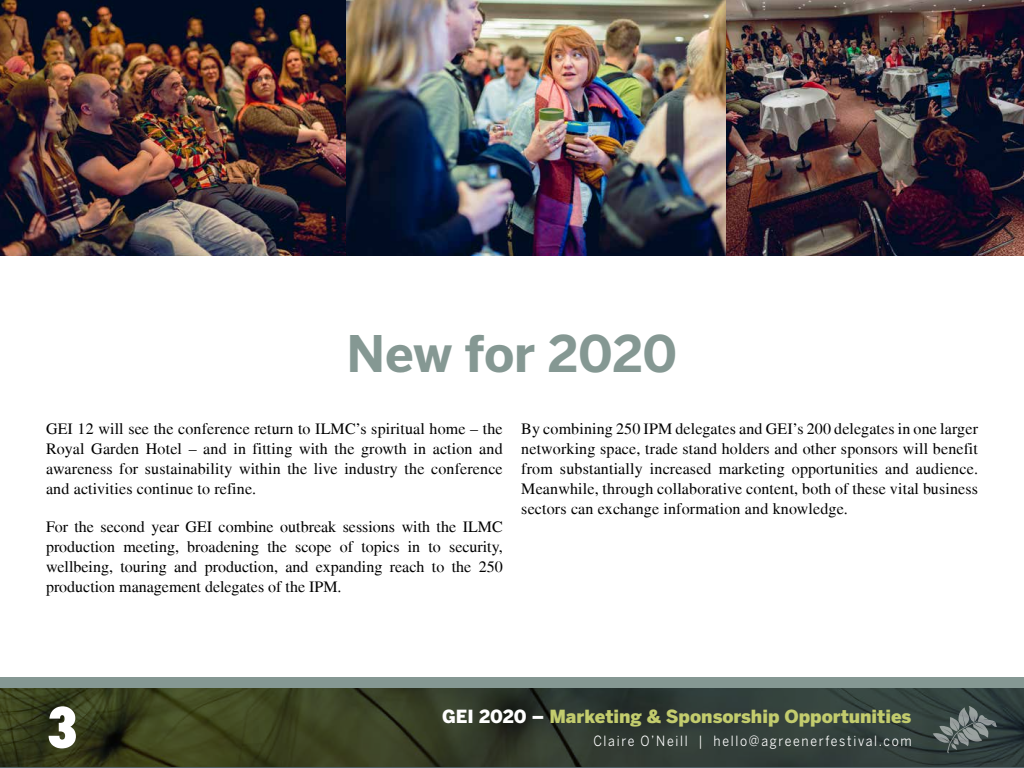
<style>
.page{position:relative;width:1024px;height:768px;background:#fff}
.page>*{position:absolute;margin:0;border:0;box-sizing:border-box;transform-origin:0 0}
.t1{font:800 condensed 54px "Futura LT";color:#fff}
.t2{font:700 50px "Benton Sans";letter-spacing:-.01em;color:#859893}
.t3{font:900 18px "Benton Sans";color:#c3cc6d}
.t4{font:16px/20px "Times LT";letter-spacing:.01em;color:#000;text-align:justify}
.t5{font:14px "Benton Sans";letter-spacing:.14em;color:#fff;scale:.88 1}
.s1{color:#fff}
</style>
<div class="page">
<img style="left:0;top:0;width:346px;height:256px">
<img style="left:725px;top:0;width:299px;height:256px">
<img style="left:346px;top:0;width:379px;height:256px">
<svg style="left:0;top:688px;width:1024px;height:80px;background:#343d2b"></svg>
<svg style="left:933px;top:706px;width:64px;height:47px;background:#535e5d"></svg>
<div style="left:0;top:678px;width:1024px;height:10px;background:#859893"></div>
<h2 class="t2" style="left:347px;top:324px;width:332px">New for 2020</h2>
<p class="t4" style="left:46px;top:418px;width:458px">GEI 12 will see the conference return to ILMC’s spiritual home – the Royal Garden Hotel – and in fitting with the growth in action and awareness for sustainability within the live industry the conference and activities continue to refine.</p>
<p class="t4" style="left:46px;top:516px;width:458px">For the second year GEI combine outbreak sessions with the ILMC production meeting, broadening the scope of topics in to security, wellbeing, touring and production, and expanding reach to the 250 production management delegates of the IPM.</p>
<p class="t4" style="left:521px;top:418px;width:458px">By combining 250 IPM delegates and GEI’s 200 delegates in one larger networking space, trade stand holders and other sponsors will benefit from substantially increased marketing opportunities and audience.<br>Meanwhile, through collaborative content, both of these vital business sectors can exchange information and knowledge.</p>
<h1 class="t1" style="left:46px;top:694px;width:34px">3</h1>
<p class="t3" style="left:442px;top:705px;width:471px"><span class="s1">GEI 2020 –</span> Marketing &amp; Sponsorship Opportunities</p>
<p class="t5" style="left:593px;top:732px;width:363px">Claire O’Neill | hello@agreenerfestival.com</p>
</div>
